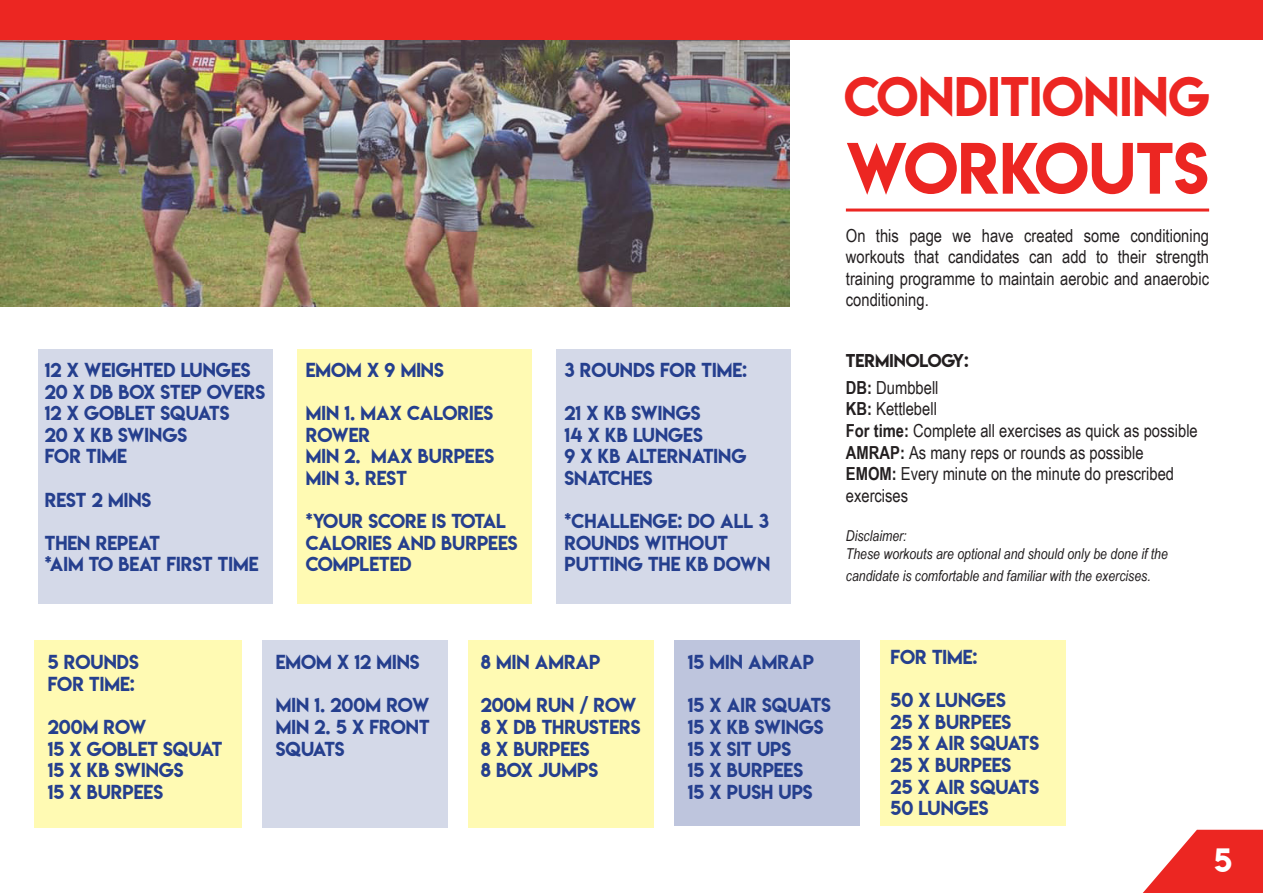
<style>
.page{position:relative;width:1263px;height:893px;background:#fff}
.page>*{position:absolute;margin:0;border:0;box-sizing:border-box;transform-origin:0 0}
.t1{font:64.5px "Lemon Milk";color:#ec2622}
.t2{font:49.5px "Lemon Milk";color:#ec2622}
.t3{font:30px "Lemon Milk";color:#fff}
.t4{font:18px/21.6px "Lemon Milk";color:#253f8e}
.t5{font:18px/21.6px "Arial Narrow";color:#231f20;text-align:justify}
.t6{font:16.5px "Lemon Milk";color:#231f20}
.t7{font:italic 15px "Arial Narrow";color:#231f20}
.s1{font-weight:700}
</style>
<div class="page">
<svg style="left:1143px;top:830px;width:120px;height:63px"></svg>
<img style="left:1px;top:40px;width:789px;height:266px">
<div style="left:0;top:0;width:1263px;height:40px;background:#ec2622"></div>
<div style="left:38px;top:349px;width:234px;height:255px;background:#d4d9e8"></div>
<div style="left:35px;top:640px;width:207px;height:188px;background:#fffab3"></div>
<hr style="left:846px;top:209px;width:363px;height:3px;background:#ec2622">
<div style="left:262px;top:640px;width:186px;height:188px;background:#d4d9e8"></div>
<div style="left:674px;top:640px;width:186px;height:186px;background:#bec5dd"></div>
<div style="left:556px;top:349px;width:234px;height:255px;background:#d4d9e8"></div>
<div style="left:468px;top:640px;width:186px;height:188px;background:#fffab3"></div>
<div style="left:297px;top:349px;width:234px;height:255px;background:#fffab3"></div>
<div style="left:880px;top:640px;width:186px;height:186px;background:#fffab3"></div>
<p class="t4" style="left:45px;top:359px;width:207px">12 X WEIGHTED LUNGES</p>
<p class="t4" style="left:45px;top:381px;width:222px">20 X DB BOX STEP OVERS</p>
<p class="t4" style="left:45px;top:402px;width:186px">12 X GOBLET SQUATS</p>
<p class="t4" style="left:45px;top:424px;width:144px">20 X KB SWINGS</p>
<p class="t4" style="left:45px;top:445px;width:83px">FOR TIME</p>
<p class="t4" style="left:45px;top:489px;width:108px">REST 2 MINS</p>
<p class="t4" style="left:45px;top:532px;width:117px">THEN REPEAT</p>
<p class="t4" style="left:45px;top:553px;width:215px">*AIM TO BEAT FIRST TIME</p>
<p class="t4" style="left:306px;top:359px;width:140px">EMOM X 9 MINS</p>
<p class="t4" style="left:306px;top:402px;width:189px">MIN 1. MAX CALORIES<br>ROWER</p>
<p class="t4" style="left:306px;top:445px;width:190px">MIN 2. MAX BURPEES</p>
<p class="t4" style="left:306px;top:467px;width:103px">MIN 3. REST</p>
<p class="t4" style="left:306px;top:510px;width:213px">*YOUR SCORE IS TOTAL<br>CALORIES AND BURPEES<br>COMPLETED</p>
<p class="t4" style="left:564px;top:359px;width:184px">3 ROUNDS FOR TIME:</p>
<p class="t4" style="left:564px;top:402px;width:138px">21 X KB SWINGS</p>
<p class="t4" style="left:564px;top:424px;width:140px">14 X KB LUNGES</p>
<p class="t4" style="left:564px;top:445px;width:183px">9 X KB ALTERNATING<br>SNATCHES</p>
<p class="t4" style="left:564px;top:510px;width:206px">*CHALLENGE: DO ALL 3<br>ROUNDS WITHOUT</p>
<p class="t4" style="left:564px;top:553px;width:207px">PUTTING THE KB DOWN</p>
<p class="t2" style="left:844px;top:62px;width:367px">CONDITIONING</p>
<p class="t1" style="left:845px;top:122px;width:365px">WORKOUTS</p>
<p class="t5" style="left:846px;top:224px;width:365px">On this page we have created some conditioning workouts that candidates can add to their strength training programme to maintain aerobic and anaerobic conditioning.</p>
<p class="t6" style="left:846px;top:349px;width:124px">TERMINOLOGY:</p>
<p class="t5" style="left:846px;top:376px;width:94px"><span class="s1">DB:</span> Dumbbell</p>
<p class="t5" style="left:846px;top:398px;width:93px"><span class="s1">KB:</span> Kettlebell</p>
<p class="t5" style="left:846px;top:419px;width:353px"><span class="s1">For time:</span> Complete all exercises as quick as possible</p>
<p class="t5" style="left:846px;top:441px;width:299px"><span class="s1">AMRAP:</span> As many reps or rounds as possible</p>
<p class="t5" style="left:846px;top:462px;width:330px"><span class="s1">EMOM:</span> Every minute on the minute do prescribed exercises</p>
<p class="t7" style="left:846px;top:526px;width:62px">Disclaimer:</p>
<p class="t7" style="left:846px;top:544px;width:324px">These workouts are optional and should only be done if the</p>
<p class="t7" style="left:846px;top:565px;width:306px">candidate is comfortable and familiar with the exercises.</p>
<p class="t4" style="left:48px;top:651px;width:92px">5 ROUNDS</p>
<p class="t4" style="left:48px;top:673px;width:89px">FOR TIME:</p>
<p class="t4" style="left:48px;top:716px;width:100px">200M ROW</p>
<p class="t4" style="left:48px;top:738px;width:176px">15 X GOBLET SQUAT</p>
<p class="t4" style="left:48px;top:759px;width:137px">15 X KB SWINGS</p>
<p class="t4" style="left:48px;top:781px;width:117px">15 X BURPEES</p>
<p class="t4" style="left:276px;top:651px;width:145px">EMOM X 12 MINS</p>
<p class="t4" style="left:276px;top:694px;width:155px">MIN 1. 200M ROW</p>
<p class="t4" style="left:276px;top:716px;width:155px">MIN 2. 5 X FRONT</p>
<p class="t4" style="left:276px;top:738px;width:70px">SQUATS</p>
<p class="t4" style="left:481px;top:651px;width:121px">8 MIN AMRAP</p>
<p class="t4" style="left:481px;top:694px;width:157px">200M RUN / ROW</p>
<p class="t4" style="left:481px;top:716px;width:161px">8 X DB THRUSTERS</p>
<p class="t4" style="left:481px;top:738px;width:110px">8 X BURPEES</p>
<p class="t4" style="left:481px;top:759px;width:119px">8 BOX JUMPS</p>
<p class="t4" style="left:688px;top:651px;width:128px">15 MIN AMRAP</p>
<p class="t4" style="left:688px;top:694px;width:145px">15 X AIR SQUATS</p>
<p class="t4" style="left:688px;top:716px;width:137px">15 X KB SWINGS</p>
<p class="t4" style="left:688px;top:738px;width:105px">15 X SIT UPS</p>
<p class="t4" style="left:688px;top:759px;width:117px">15 X BURPEES</p>
<p class="t4" style="left:688px;top:781px;width:126px">15 X PUSH UPS</p>
<p class="t4" style="left:891px;top:646px;width:89px">FOR TIME:</p>
<p class="t4" style="left:891px;top:689px;width:117px">50 X LUNGES</p>
<p class="t4" style="left:891px;top:711px;width:122px">25 X BURPEES</p>
<p class="t4" style="left:891px;top:732px;width:150px">25 X AIR SQUATS</p>
<p class="t4" style="left:891px;top:754px;width:122px">25 X BURPEES</p>
<p class="t4" style="left:891px;top:775px;width:150px">25 X AIR SQUATS</p>
<p class="t4" style="left:891px;top:797px;width:99px">50 LUNGES</p>
<p class="t3" style="left:1214px;top:839px;width:19px">5</p>
</div>
